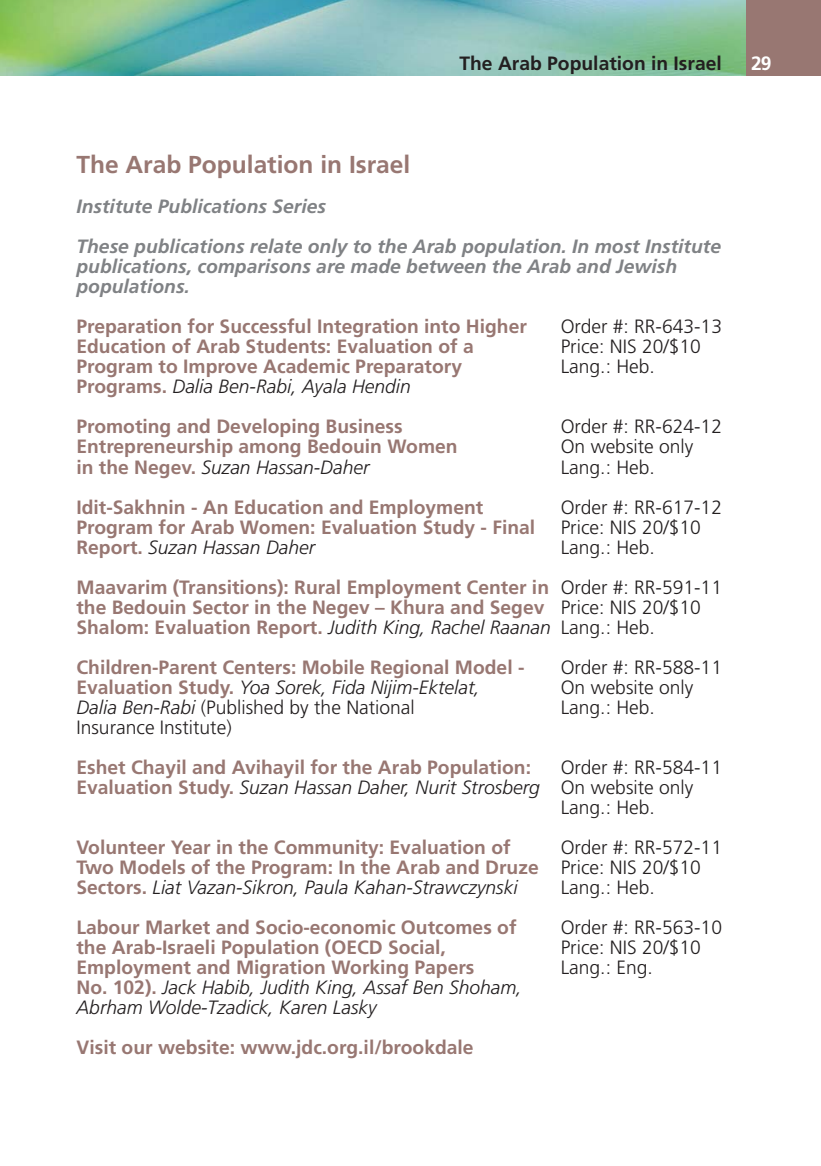
<style>
.page{position:relative;width:821px;height:1166px;background:#fff}
.page>*{position:absolute;margin:0;border:0;box-sizing:border-box;transform-origin:0 0}
.t1{font:700 24.5px "Frutiger";color:#987772}
.t2{font:700 19.25px/19.9px "Frutiger";color:#987772}
.t3{font:300 19.25px "Frutiger";color:#231f20}
.t4{font:italic 300 19.25px/19.9px "Frutiger";color:#231f20}
.t5{font:italic 700 19.25px/40.1px "Frutiger";color:#808285}
.t6{font:700 19.25px "Frutiger";color:#231f20}
.t7{font:700 19.25px "Frutiger";color:#fff}
.s1{font-weight:300;font-style:italic;color:#231f20}
.s2{font-weight:700;font-style:normal;color:#987772}
.s3{font-weight:300;color:#231f20}
.s4{font-style:italic}
.s5{font-style:normal}
</style>
<div class="page">
<img style="left:0;top:0;width:746px;height:76px">
<div style="left:746px;top:0;width:74px;height:76px;background:#987772"></div>
<p class="t6" style="left:459px;top:56px;width:264px">The Arab Population in Israel</p>
<p class="t7" style="left:750px;top:56px;width:22px">29</p>
<p class="t1" style="left:76px;top:155px;width:335px">The Arab Population in Israel</p>
<p class="t5" style="left:76px;top:188px;width:645px">Institute Publications Series<br>These publications relate only to the Arab population. In most Institute</p>
<p class="t5" style="left:76px;top:258px;width:602px;line-height:19.9px">publications, comparisons are made between the Arab and Jewish populations.</p>
<p class="t2" style="left:76px;top:318px;width:451px">Preparation for Successful Integration into Higher</p>
<p class="t3" style="left:560px;top:319px;width:163px">Order #: RR-643-13</p>
<p class="t2" style="left:76px;top:338px;width:398px">Education of Arab Students: Evaluation of a</p>
<p class="t3" style="left:560px;top:339px;width:142px">Price: NIS 20/$10</p>
<p class="t2" style="left:76px;top:358px;width:387px">Program to Improve Academic Preparatory</p>
<p class="t3" style="left:560px;top:359px;width:96px">Lang.: Heb.</p>
<p class="t2" style="left:76px;top:368px;width:336px;line-height:40.1px">Programs. <span class="s1">Dalia Ben-Rabi, Ayala Hendin<br></span>Promoting and Developing Business</p>
<p class="t3" style="left:560px;top:419px;width:163px">Order #: RR-624-12</p>
<p class="t2" style="left:76px;top:438px;width:382px">Entrepreneurship among Bedouin Women</p>
<p class="t3" style="left:560px;top:439px;width:134px">On website only</p>
<p class="t4" style="left:76px;top:458px;width:294px"><span class="s2">in the Negev.</span> Suzan Hassan-Daher</p>
<p class="t3" style="left:560px;top:459px;width:96px">Lang.: Heb.</p>
<p class="t2" style="left:76px;top:498px;width:408px">Idit-Sakhnin - An Education and Employment</p>
<p class="t3" style="left:560px;top:499px;width:163px">Order #: RR-617-12</p>
<p class="t2" style="left:76px;top:518px;width:460px">Program for Arab Women: Evaluation Study - Final</p>
<p class="t3" style="left:560px;top:519px;width:142px">Price: NIS 20/$10</p>
<p class="t4" style="left:76px;top:538px;width:240px"><span class="s2">Report.</span> Suzan Hassan Daher</p>
<p class="t2" style="left:76px;top:528px;width:646px;line-height:40.1px;text-indent:484px"><span class="s3">Lang.: Heb.<br></span>Maavarim (Transitions): Rural Employment Center in <span class="s3">Order #: RR-591-11</span></p>
<p class="t2" style="left:76px;top:599px;width:625px">the Bedouin Sector in the Negev – Khura and Segev <span class="s3">Price: NIS 20/$10<br></span>Shalom: Evaluation Report. <span class="s1">Judith King, Rachel Raanan</span> <span class="s3">Lang.: Heb.</span></p>
<p class="t2" style="left:76px;top:659px;width:449px">Children-Parent Centers: Mobile Regional Model -</p>
<p class="t3" style="left:560px;top:659px;width:163px">Order #: RR-588-11</p>
<p class="t4" style="left:76px;top:679px;width:405px"><span class="s2">Evaluation Study.</span> Yoa Sorek, Fida Nijim-Ektelat,</p>
<p class="t3" style="left:560px;top:679px;width:134px">On website only</p>
<p class="t3" style="left:76px;top:699px;width:340px"><span class="s4">Dalia Ben-Rabi</span> (Published by the National</p>
<p class="t3" style="left:560px;top:699px;width:96px">Lang.: Heb.</p>
<p class="t3" style="left:76px;top:719px;width:157px">Insurance Institute)</p>
<p class="t2" style="left:76px;top:759px;width:456px">Eshet Chayil and Avihayil for the Arab Population:</p>
<p class="t3" style="left:560px;top:759px;width:163px">Order #: RR-584-11</p>
<p class="t4" style="left:76px;top:779px;width:618px"><span class="s2">Evaluation Study.</span> Suzan Hassan Daher, Nurit Strosberg <span class="s5">On website only</span></p>
<p class="t3" style="left:560px;top:799px;width:96px">Lang.: Heb.</p>
<p class="t2" style="left:76px;top:839px;width:435px">Volunteer Year in the Community: Evaluation of</p>
<p class="t2" style="left:76px;top:839px;width:646px;text-indent:484px"><span class="s3">Order #: RR-572-11<br></span>Two Models of the Program: In the Arab and Druze <span class="s3">Price: NIS 20/$10<br></span>Sectors. <span class="s1">Liat Vazan-Sikron, Paula Kahan-Strawczynski</span></p>
<p class="t3" style="left:560px;top:880px;width:96px">Lang.: Heb.</p>
<p class="t2" style="left:76px;top:919px;width:441px">Labour Market and Socio-economic Outcomes of</p>
<p class="t3" style="left:560px;top:920px;width:163px">Order #: RR-563-10</p>
<p class="t2" style="left:76px;top:939px;width:371px">the Arab-Israeli Population (OECD Social,</p>
<p class="t3" style="left:560px;top:940px;width:142px">Price: NIS 20/$10</p>
<p class="t2" style="left:76px;top:959px;width:399px">Employment and Migration Working Papers</p>
<p class="t3" style="left:560px;top:960px;width:94px">Lang.: Eng.</p>
<p class="t4" style="left:76px;top:979px;width:447px"><span class="s2">No. 102).</span> Jack Habib, Judith King, Assaf Ben Shoham,<br>Abrham Wolde-Tzadick, Karen Lasky</p>
<p class="t2" style="left:76px;top:1039px;width:398px">Visit our website: www.jdc.org.il/brookdale</p>
</div>
